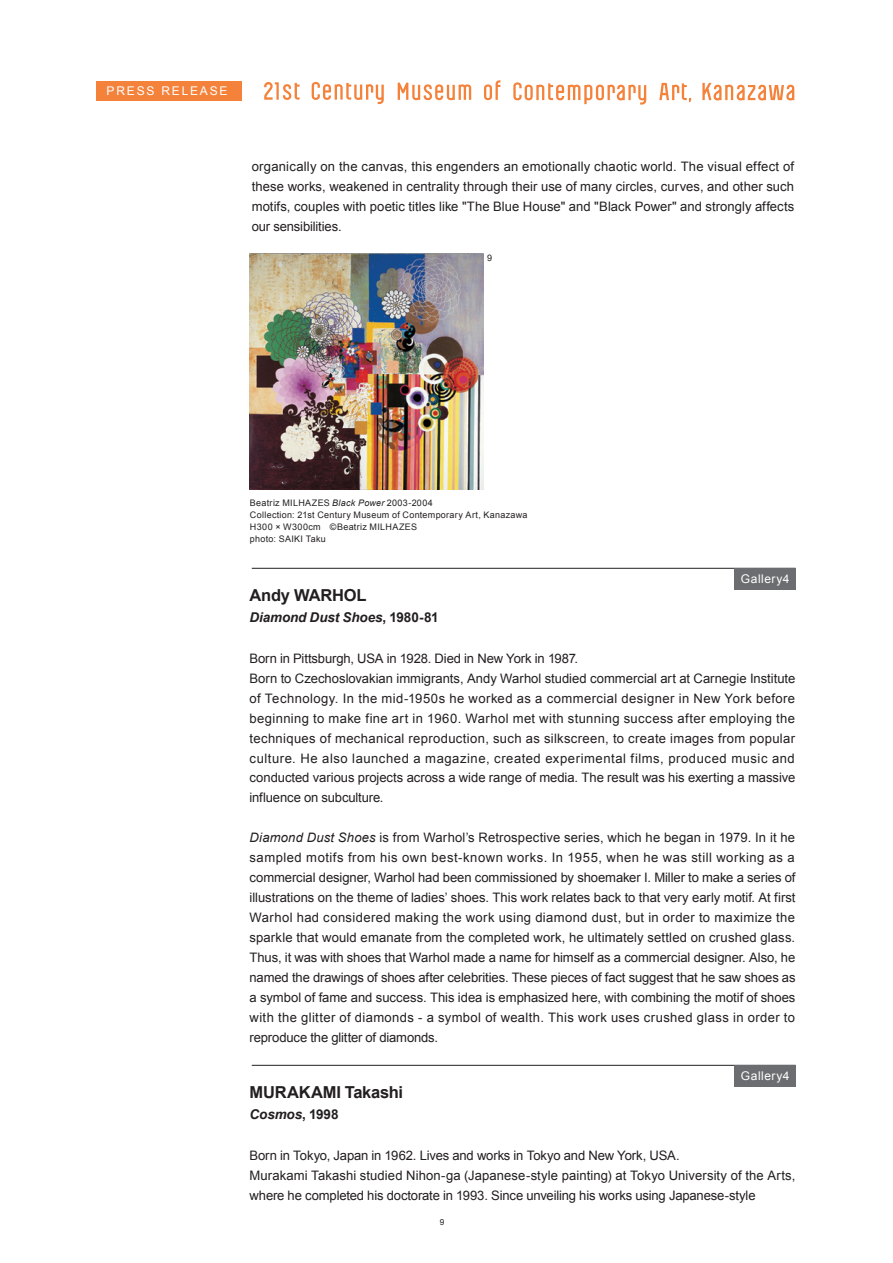
<style>
.page{position:relative;width:893px;height:1263px;background:#fff}
.page>*{position:absolute;margin:0;border:0;box-sizing:border-box;transform-origin:0 0}
.t1{font:700 16.5px "Arial";letter-spacing:-.015em;color:#231f20}
.t2{font:italic 700 13.5px "Arial";letter-spacing:-.01em;color:#231f20}
.t3{font:13.05px/20px "Arial";letter-spacing:.005em;color:#231f20;text-align:justify}
.t4{font:13.05px/20px "Arial";letter-spacing:.025em;color:#231f20}
.t5{font:12px "Arial";letter-spacing:.04em;color:#fff}
.t6{font:12px "Arial";letter-spacing:.15em;color:#fff}
.t7{font:9px/12px "Arial";letter-spacing:.035em;color:#231f20}
.t8{font:8.25px "Arial";color:#231f20}
.s1{font-style:italic}
.s2{font-style:normal}
</style>
<div class="page">
<svg style="left:312px;top:82px;width:72px;height:22px"></svg>
<svg style="left:264px;top:82px;width:36px;height:18px"></svg>
<svg style="left:484px;top:80px;width:16px;height:20px"></svg>
<svg style="left:398px;top:83px;width:73px;height:17px"></svg>
<svg style="left:659px;top:83px;width:32px;height:19px"></svg>
<svg style="left:513px;top:82px;width:133px;height:23px"></svg>
<svg style="left:702px;top:83px;width:92px;height:17px"></svg>
<div style="left:96px;top:81px;width:146px;height:19px;background:#f4823b"></div>
<img style="left:250px;top:253px;width:234px;height:236px">
<hr style="left:252px;top:568px;width:544px;height:1px;background:#231f20">
<div style="left:734px;top:568px;width:61px;height:22px;background:#6c6d70"></div>
<hr style="left:252px;top:1065px;width:544px;height:1px;background:#231f20">
<div style="left:734px;top:1065px;width:61px;height:22px;background:#6c6d70"></div>
<p class="t6" style="left:107px;top:84px;width:122px">PRESS RELEASE</p>
<p class="t3" style="left:252px;top:157px;width:544px">organically on the canvas, this engenders an emotionally chaotic world. The visual effect of these works, weakened in centrality through their use of many circles, curves, and other such motifs, couples with poetic titles like "The Blue House" and "Black Power" and strongly affects our sensibilities.</p>
<p class="t7" style="left:487px;top:252px;width:7px">9</p>
<p class="t7" style="left:250px;top:497px;width:279px">Beatriz MILHAZES <span class="s1">Black Power</span> 2003-2004<br>Collection: 21st Century Museum of Contemporary Art, Kanazawa H300 × W300cm ©Beatriz MILHAZES<br>photo: SAIKI Taku</p>
<p class="t5" style="left:741px;top:572px;width:50px">Gallery4</p>
<p class="t1" style="left:250px;top:586px;width:119px">Andy WARHOL</p>
<p class="t2" style="left:250px;top:610px;width:190px">Diamond Dust Shoes<span class="s2">, 1980-81</span></p>
<p class="t4" style="left:250px;top:648px;width:547px">Born in Pittsburgh, USA in 1928. Died in New York in 1987.<br>Born to Czechoslovakian immigrants, Andy Warhol studied commercial art at Carnegie Institute of Technology. In the mid-1950s he worked as a commercial designer in New York before beginning to make fine art in 1960. Warhol met with stunning success after employing the techniques of mechanical reproduction, such as silkscreen, to create images from popular culture. He also launched a magazine, created experimental films, produced music and conducted various projects across a wide range of media. The result was his exerting a massive influence on subculture.</p>
<p class="t3" style="left:250px;top:828px;width:547px"><span class="s1">Diamond Dust Shoes</span> is from Warhol’s Retrospective series, which he began in 1979. In it he sampled motifs from his own best-known works. In 1955, when he was still working as a commercial designer, Warhol had been commissioned by shoemaker I. Miller to make a series of illustrations on the theme of ladies’ shoes. This work relates back to that very early motif. At first Warhol had considered making the work using diamond dust, but in order to maximize the sparkle that would emanate from the completed work, he ultimately settled on crushed glass.<br>Thus, it was with shoes that Warhol made a name for himself as a commercial designer. Also, he named the drawings of shoes after celebrities. These pieces of fact suggest that he saw shoes as a symbol of fame and success. This idea is emphasized here, with combining the motif of shoes with the glitter of diamonds - a symbol of wealth. This work uses crushed glass in order to reproduce the glitter of diamonds.</p>
<p class="t5" style="left:741px;top:1069px;width:50px">Gallery4</p>
<p class="t1" style="left:250px;top:1083px;width:155px">MURAKAMI Takashi</p>
<p class="t2" style="left:250px;top:1107px;width:91px">Cosmos<span class="s2">, 1998</span></p>
<p class="t3" style="left:250px;top:1145px;width:547px;text-align:left">Born in Tokyo, Japan in 1962. Lives and works in Tokyo and New York, USA.<br>Murakami Takashi studied Nihon-ga (Japanese-style painting) at Tokyo University of the Arts, where he completed his doctorate in 1993. Since unveiling his works using Japanese-style</p>
<p class="t8" style="left:440px;top:1217px;width:6px">9</p>
</div>
